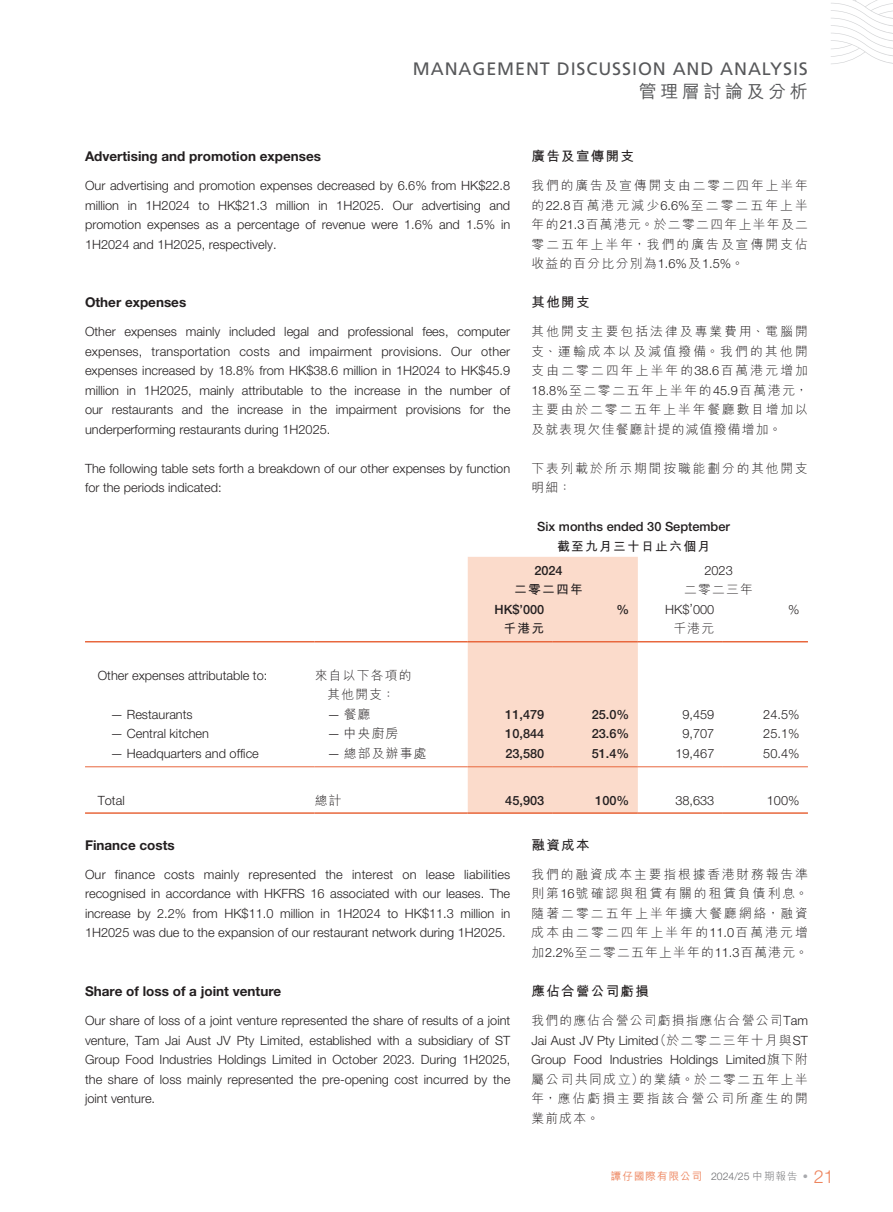
<style>
.page{position:relative;width:893px;height:1212px;background:#fff}
.page>*{position:absolute;margin:0;border:0;box-sizing:border-box;transform-origin:0 0}
.t1{font:18px "Frutiger LT Std";letter-spacing:.05em;color:#57585a}
.t2{font:500 18px "M Hei HK";letter-spacing:.2em;color:#57585a}
.t3{font:700 13.5px "Helvetica Neue LT Std";color:#231f20}
.t4{font:700 13.5px "M Hei HK";letter-spacing:.1em;color:#231f20}
.t5{font:300 12.75px/19.5px "Helvetica Neue LT Std";color:#231f20;text-align:justify}
.t6{font:300 12.75px/19.5px "M Hei HK";letter-spacing:.13em;color:#231f20;text-align:justify}
.t7{font:500 12.75px "Helvetica Neue LT Std";color:#231f20}
.t8{font:300 12.75px/19.5px "M Hei HK";letter-spacing:.1em;color:#231f20;text-align:center}
.t9{font:300 12.75px/19.5px "M Hei HK";letter-spacing:.15em;color:#231f20}
.t10{font:700 12.75px "M Hei HK";letter-spacing:.1em;color:#231f20}
.t11{font:500 10.5px "M Hei HK";letter-spacing:.1em;color:#ed845d}
.s1{font-family:"Helvetica Neue LT Std"}
.s2{font-family:"M Hei HK"}
.s3{font-family:"Helvetica Neue LT Std";font-weight:300;color:#6c6d70}
.s4{font-weight:300;color:#6c6d70}
.s5{font-family:"Helvetica Neue LT Std";font-weight:300;color:#a8a9ad}
.s6{font-family:"Helvetica Neue LT Std";font-weight:300;font-size:18px}
</style>
<div class="page">
<svg style="left:831px;top:0;width:62px;height:64px"></svg>
<div style="left:468px;top:557px;width:170px;height:255px;background:#fbdbcb"></div>
<hr style="left:85px;top:641px;width:230px;height:1px;background:#e8673d">
<hr style="left:315px;top:641px;width:153px;height:1px;background:#e8673d">
<hr style="left:468px;top:641px;width:85px;height:1px;background:#e8673d">
<hr style="left:553px;top:641px;width:85px;height:1px;background:#e8673d">
<hr style="left:638px;top:641px;width:85px;height:1px;background:#e8673d">
<hr style="left:723px;top:641px;width:85px;height:1px;background:#e8673d">
<hr style="left:85px;top:766px;width:230px;height:1px;background:#e8673d">
<hr style="left:315px;top:766px;width:153px;height:1px;background:#e8673d">
<hr style="left:468px;top:766px;width:85px;height:1px;background:#e8673d">
<hr style="left:553px;top:766px;width:85px;height:1px;background:#e8673d">
<hr style="left:638px;top:766px;width:85px;height:1px;background:#e8673d">
<hr style="left:723px;top:766px;width:85px;height:1px;background:#e8673d">
<hr style="left:85px;top:812px;width:230px;height:2px;background:#e8673d">
<hr style="left:315px;top:812px;width:153px;height:2px;background:#e8673d">
<hr style="left:468px;top:812px;width:85px;height:2px;background:#e8673d">
<hr style="left:553px;top:812px;width:85px;height:2px;background:#e8673d">
<hr style="left:638px;top:812px;width:85px;height:2px;background:#e8673d">
<hr style="left:723px;top:812px;width:85px;height:2px;background:#e8673d">
<h1 class="t1" style="left:413px;top:58px;width:397px">MANAGEMENT DISCUSSION AND ANALYSIS</h1>
<h1 class="t2" style="left:639px;top:78px;width:171px">管理層討論及分析</h1>
<p class="t3" style="left:85px;top:148px;width:237px">Advertising and promotion expenses</p>
<p class="t5" style="left:85px;top:176px;width:427px">Our advertising and promotion expenses decreased by 6.6% from HK$22.8 million in 1H2024 to HK$21.3 million in 1H2025. Our advertising and promotion expenses as a percentage of revenue were 1.6% and 1.5% in 1H2024 and 1H2025, respectively.</p>
<p class="t3" style="left:85px;top:294px;width:103px">Other expenses</p>
<p class="t5" style="left:85px;top:322px;width:427px">Other expenses mainly included legal and professional fees, computer expenses, transportation costs and impairment provisions. Our other expenses increased by 18.8% from HK$38.6 million in 1H2024 to HK$45.9 million in 1H2025, mainly attributable to the increase in the number of our restaurants and the increase in the impairment provisions for the underperforming restaurants during 1H2025.</p>
<p class="t5" style="left:85px;top:458px;width:427px">The following table sets forth a breakdown of our other expenses by function for the periods indicated:</p>
<p class="t4" style="left:531px;top:146px;width:104px">廣告及宣傳開支</p>
<p class="t6" style="left:531px;top:176px;width:278px">我們的廣告及宣傳開支由二零二四年上半年的<span class="s1">22.8</span>百萬港元減少<span class="s1">6.6%</span>至二零二五年上半年的<span class="s1">21.3</span>百萬港元。於二零二四年上半年及二零二五年上半年，我們的廣告及宣傳開支佔收益的百分比分別為<span class="s1">1.6%</span>及<span class="s1">1.5%</span>。</p>
<p class="t4" style="left:531px;top:292px;width:60px">其他開支</p>
<p class="t6" style="left:531px;top:322px;width:278px">其他開支主要包括法律及專業費用、電腦開支、運輸成本以及減值撥備。我們的其他開支由二零二四年上半年的<span class="s1">38.6</span>百萬港元增加<span class="s1">18.8%</span>至二零二五年上半年的<span class="s1">45.9</span>百萬港元，主要由於二零二五年上半年餐廳數目增加以及就表現欠佳餐廳計提的減值撥備增加。</p>
<p class="t9" style="left:532px;top:458px;width:278px">下表列載於所示期間按職能劃分的其他開支明細：</p>
<p class="t7" style="left:537px;top:519px;width:194px">Six months ended 30 September</p>
<p class="t10" style="left:557px;top:537px;width:154px">截至九月三十日止六個月</p>
<p class="t7" style="left:534px;top:562px;width:30px">2024</p>
<p class="t5" style="left:704px;top:560px;width:30px">2023</p>
<p class="t10" style="left:514px;top:580px;width:70px">二零二四年</p>
<p class="t6" style="left:684px;top:580px;width:70px">二零二三年</p>
<p class="t7" style="left:494px;top:601px;width:51px">HK$’000</p>
<p class="t7" style="left:617px;top:601px;width:14px">%</p>
<p class="t5" style="left:665px;top:599px;width:51px">HK$’000</p>
<p class="t5" style="left:788px;top:599px;width:13px">%</p>
<p class="t10" style="left:503px;top:619px;width:42px">千港元</p>
<p class="t6" style="left:674px;top:618px;width:42px">千港元</p>
<p class="t5" style="left:98px;top:665px;width:171px">Other expenses attributable to:</p>
<p class="t8" style="left:315px;top:665px;width:98px">來自以下各項的其他開支：</p>
<p class="t5" style="left:111px;top:704px;width:84px">— Restaurants</p>
<p class="t6" style="left:327px;top:704px;width:45px"><span class="s1">—</span> 餐廳</p>
<p class="t7" style="left:505px;top:707px;width:40px">11,479</p>
<p class="t7" style="left:592px;top:707px;width:39px">25.0%</p>
<p class="t5" style="left:682px;top:704px;width:33px">9,459</p>
<p class="t5" style="left:763px;top:704px;width:38px">24.5%</p>
<p class="t5" style="left:111px;top:724px;width:100px">— Central kitchen</p>
<p class="t6" style="left:327px;top:724px;width:73px"><span class="s1">—</span> 中央廚房</p>
<p class="t7" style="left:505px;top:726px;width:40px">10,844</p>
<p class="t7" style="left:592px;top:726px;width:39px">23.6%</p>
<p class="t5" style="left:682px;top:724px;width:33px">9,707</p>
<p class="t5" style="left:763px;top:724px;width:38px">25.1%</p>
<p class="t5" style="left:111px;top:743px;width:150px">— Headquarters and office</p>
<p class="t6" style="left:327px;top:743px;width:101px"><span class="s1">—</span> 總部及辦事處</p>
<p class="t7" style="left:505px;top:746px;width:40px">23,580</p>
<p class="t7" style="left:592px;top:746px;width:39px">51.4%</p>
<p class="t5" style="left:675px;top:743px;width:40px">19,467</p>
<p class="t5" style="left:763px;top:743px;width:38px">50.4%</p>
<p class="t5" style="left:98px;top:790px;width:28px">Total</p>
<p class="t6" style="left:315px;top:790px;width:28px">總計</p>
<p class="t7" style="left:505px;top:792px;width:40px">45,903</p>
<p class="t7" style="left:595px;top:792px;width:36px">100%</p>
<p class="t5" style="left:675px;top:790px;width:40px">38,633</p>
<p class="t5" style="left:767px;top:790px;width:34px">100%</p>
<p class="t3" style="left:85px;top:836px;width:91px">Finance costs</p>
<p class="t5" style="left:85px;top:864px;width:427px">Our finance costs mainly represented the interest on lease liabilities recognised in accordance with HKFRS 16 associated with our leases. The increase by 2.2% from HK$11.0 million in 1H2024 to HK$11.3 million in 1H2025 was due to the expansion of our restaurant network during 1H2025.</p>
<p class="t4" style="left:531px;top:835px;width:60px">融資成本</p>
<p class="t6" style="left:531px;top:864px;width:278px">我們的融資成本主要指根據香港財務報告準則第<span class="s1">16</span>號確認與租賃有關的租賃負債利息。隨著二零二五年上半年擴大餐廳網絡，融資成本由二零二四年上半年的<span class="s1">11.0</span>百萬港元增加<span class="s1">2.2%</span>至二零二五年上半年的<span class="s1">11.3</span>百萬港元。</p>
<p class="t4" style="left:531px;top:981px;width:119px">應佔合營公司虧損</p>
<p class="t8" style="left:531px;top:1010px;width:278px">我們的應佔合營公司虧損指應佔合營公司<span class="s1">Tam</span></p>
<p class="t5" style="left:531px;top:1030px;width:278px">Jai Aust JV Pty Limited<span class="s2">（於二零二三年十月與</span>ST<br>Group Food Industries Holdings Limited<span class="s2">旗下附</span></p>
<p class="t6" style="left:531px;top:1069px;width:278px">屬公司共同成立）的業績。於二零二五年上半年，應佔虧損主要指該合營公司所產生的開業前成本。</p>
<p class="t3" style="left:85px;top:983px;width:198px">Share of loss of a joint venture</p>
<p class="t5" style="left:85px;top:1010px;width:427px">Our share of loss of a joint venture represented the share of results of a joint venture, Tam Jai Aust JV Pty Limited, established with a subsidiary of ST Group Food Industries Holdings Limited in October 2023. During 1H2025, the share of loss mainly represented the pre-opening cost incurred by the joint venture.</p>
<p class="t11" style="left:611px;top:1169px;width:224px">譚仔國際有限公司 <span class="s3">2024/25</span> <span class="s4">中期報告</span> <span class="s5">•</span> <span class="s6">21</span></p>
</div>
